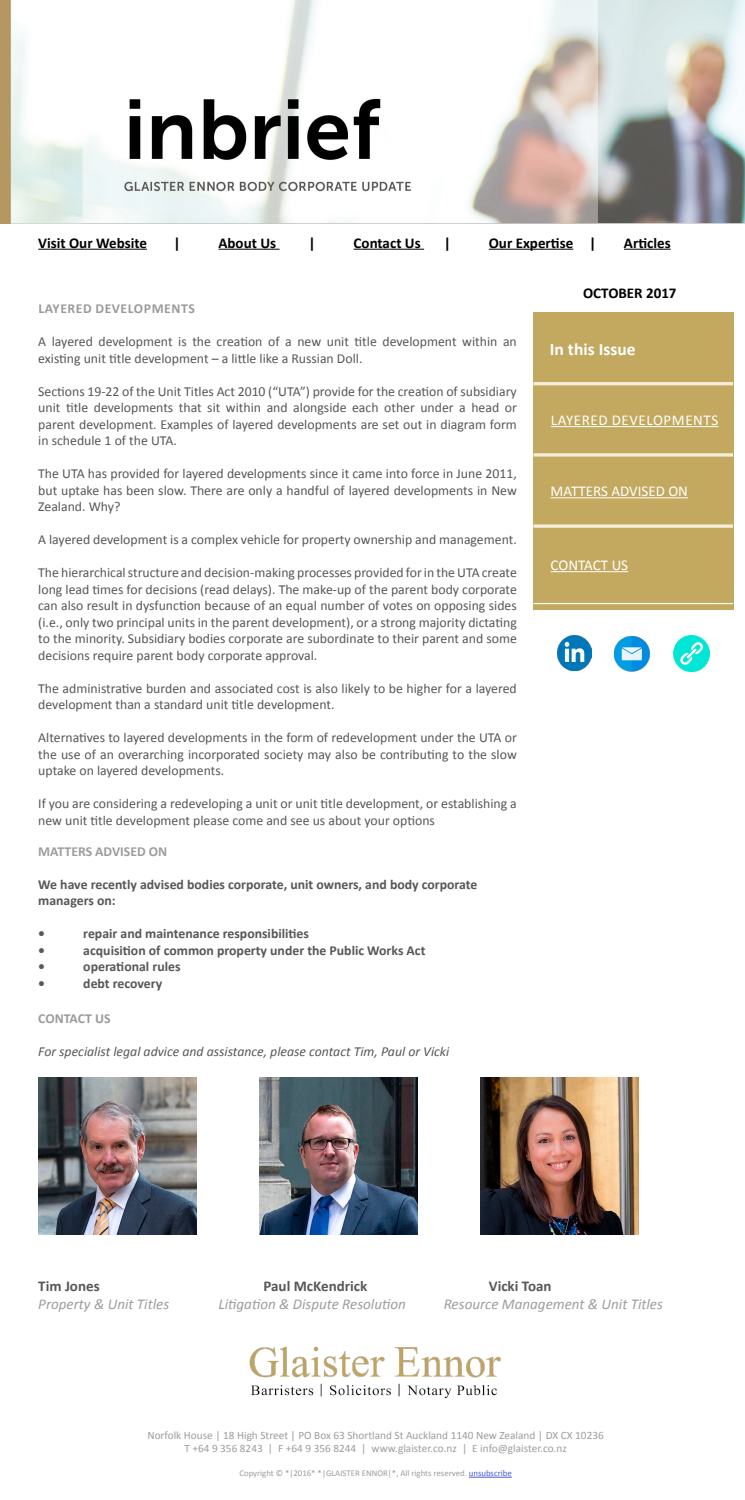
<style>
.page{position:relative;width:745px;height:1500px;background:#fff}
.page>*{position:absolute;margin:0;border:0;box-sizing:border-box;transform-origin:0 0}
.t1{font:700 17.5px "Calibri";color:#fff}
.t2{font:italic 15px "Calibri";color:#9d9d9c}
.t3{font:700 15px "Calibri";color:#000}
.t4{font:700 15px "Calibri";color:#575756}
.t5{font:15px "Calibri";color:#fff}
.t6{font:15px "Calibri";letter-spacing:.04em;color:#fff}
.t7{font:13.75px/16.5px "Calibri";color:#575756;text-align:justify}
.t8{font:700 13.75px/16.5px "Calibri";color:#575756}
.t9{font:italic 13.75px "Calibri";color:#575756}
.t10{font:700 13.75px "Calibri";letter-spacing:.04em;color:#9b9b9a}
.t11{font:700 13.75px "Calibri";color:#9d9d9c}
.t12{font:700 13.75px "Calibri";color:#9b9b9a}
.t13{font:11.25px/13.5px "Calibri";color:#9d9d9c;text-align:center}
.t14{font:8.75px "Calibri";color:#9d9d9c}
.s1{color:#485cdb}
</style>
<div class="page">
<img style="left:0;top:0;width:744px;height:224px">
<hr style="left:38px;top:249px;width:109px;height:1px;background:#000">
<hr style="left:218px;top:249px;width:61px;height:1px;background:#000">
<hr style="left:353px;top:249px;width:71px;height:1px;background:#000">
<hr style="left:488px;top:249px;width:85px;height:1px;background:#000">
<hr style="left:623px;top:249px;width:47px;height:1px;background:#000">
<div style="left:533px;top:312px;width:200px;height:298px;background:#c2a95f"></div>
<hr style="left:533px;top:382px;width:199px;height:3px;background:#f6ecdb">
<svg style="left:533px;top:453px;width:199px;height:4px"></svg>
<svg style="left:533px;top:524px;width:199px;height:4px"></svg>
<hr style="left:533px;top:603px;width:199px;height:1px;background:#fff">
<hr style="left:550px;top:426px;width:168px;height:1px;background:#fff">
<hr style="left:550px;top:497px;width:137px;height:1px;background:#fff">
<hr style="left:550px;top:571px;width:77px;height:1px;background:#fff">
<hr style="left:468px;top:1477px;width:43px;height:1px;background:#485cdb">
<img style="left:249px;top:1346px;width:252px;height:53px">
<img style="left:38px;top:1077px;width:158px;height:158px">
<img style="left:480px;top:1077px;width:158px;height:158px">
<img style="left:259px;top:1077px;width:158px;height:158px">
<img style="left:557px;top:636px;width:34px;height:35px">
<img style="left:614px;top:635px;width:36px;height:37px">
<img style="left:673px;top:635px;width:36px;height:37px">
<p class="t3" style="left:38px;top:233px;width:110px">Visit Our Website</p>
<p class="t3" style="left:173px;top:233px;width:9px">|</p>
<p class="t3" style="left:218px;top:233px;width:59px">About Us</p>
<p class="t3" style="left:308px;top:233px;width:9px">|</p>
<p class="t3" style="left:353px;top:233px;width:69px">Contact Us</p>
<p class="t3" style="left:443px;top:233px;width:9px">|</p>
<p class="t3" style="left:488px;top:233px;width:109px">Our Expertise |</p>
<p class="t3" style="left:623px;top:233px;width:48px">Articles</p>
<p class="t10" style="left:38px;top:300px;width:158px">LAYERED DEVELOPMENTS</p>
<p class="t7" style="left:38px;top:334px;width:480px">A layered development is the creation of a new unit title development within an existing unit title development – a little like a Russian Doll.</p>
<p class="t7" style="left:38px;top:383px;width:480px">Sections 19-22 of the Unit Titles Act 2010 (“UTA”) provide for the creation of subsidiary unit title developments that sit within and alongside each other under a head or parent development. Examples of layered developments are set out in diagram form in schedule 1 of the UTA.</p>
<p class="t7" style="left:38px;top:466px;width:480px">The UTA has provided for layered developments since it came into force in June 2011, but uptake has been slow. There are only a handful of layered developments in New Zealand. Why?</p>
<p class="t7" style="left:38px;top:532px;width:480px">A layered development is a complex vehicle for property ownership and management.</p>
<p class="t7" style="left:38px;top:565px;width:480px">The hierarchical structure and decision-making processes provided for in the UTA create long lead times for decisions (read delays). The make-up of the parent body corporate can also result in dysfunction because of an equal number of votes on opposing sides (i.e., only two principal units in the parent development), or a strong majority dictating to the minority. Subsidiary bodies corporate are subordinate to their parent and some decisions require parent body corporate approval.</p>
<p class="t7" style="left:38px;top:680px;width:480px">The administrative burden and associated cost is also likely to be higher for a layered development than a standard unit title development.</p>
<p class="t7" style="left:38px;top:730px;width:480px">Alternatives to layered developments in the form of redevelopment under the UTA or the use of an overarching incorporated society may also be contributing to the slow uptake on layered developments.</p>
<p class="t7" style="left:38px;top:796px;width:480px">If you are considering a redeveloping a unit or unit title development, or establishing a new unit title development please come and see us about your options</p>
<p class="t11" style="left:38px;top:843px;width:130px">MATTERS ADVISED ON</p>
<p class="t8" style="left:38px;top:876px;width:440px">We have recently advised bodies corporate, unit owners, and body corporate managers on:</p>
<p class="t8" style="left:38px;top:926px;width:8px">•</p>
<p class="t8" style="left:83px;top:926px;width:227px">repair and maintenance responsibilities</p>
<p class="t8" style="left:38px;top:942px;width:8px">•</p>
<p class="t8" style="left:83px;top:942px;width:343px">acquisition of common property under the Public Works Act</p>
<p class="t8" style="left:38px;top:959px;width:8px">•</p>
<p class="t8" style="left:83px;top:959px;width:99px">operational rules</p>
<p class="t8" style="left:38px;top:975px;width:8px">•</p>
<p class="t8" style="left:83px;top:975px;width:80px">debt recovery</p>
<p class="t12" style="left:38px;top:1009px;width:74px">CONTACT US</p>
<p class="t9" style="left:38px;top:1042px;width:412px">For specialist legal advice and assistance, please contact Tim, Paul or Vicki</p>
<p class="t3" style="left:582px;top:283px;width:95px">OCTOBER 2017</p>
<p class="t1" style="left:549px;top:338px;width:87px">In this Issue</p>
<p class="t6" style="left:550px;top:410px;width:169px">LAYERED DEVELOPMENTS</p>
<p class="t5" style="left:550px;top:482px;width:139px">MATTERS ADVISED ON</p>
<p class="t5" style="left:550px;top:556px;width:79px">CONTACT US</p>
<p class="t4" style="left:38px;top:1276px;width:63px">Tim Jones</p>
<p class="t4" style="left:263px;top:1276px;width:105px">Paul McKendrick</p>
<p class="t4" style="left:488px;top:1276px;width:64px">Vicki Toan</p>
<p class="t2" style="left:38px;top:1294px;width:132px">Property &amp; Unit Titles</p>
<p class="t2" style="left:218px;top:1294px;width:189px">Litigation &amp; Dispute Resolution</p>
<p class="t2" style="left:443px;top:1294px;width:220px">Resource Management &amp; Unit Titles</p>
<p class="t13" style="left:147px;top:1428px;width:457px">Norfolk House | 18 High Street | PO Box 63 Shortland St Auckland 1140 New Zealand | DX CX 10236<br>T +64 9 356 8243 | F +64 9 356 8244 | www.glaister.co.nz | E info@glaister.co.nz</p>
<p class="t14" style="left:239px;top:1468px;width:274px">Copyright © *|2016* *|GLAISTER ENNOR|*, All rights reserved. <span class="s1">unsubscribe</span></p>
</div>
